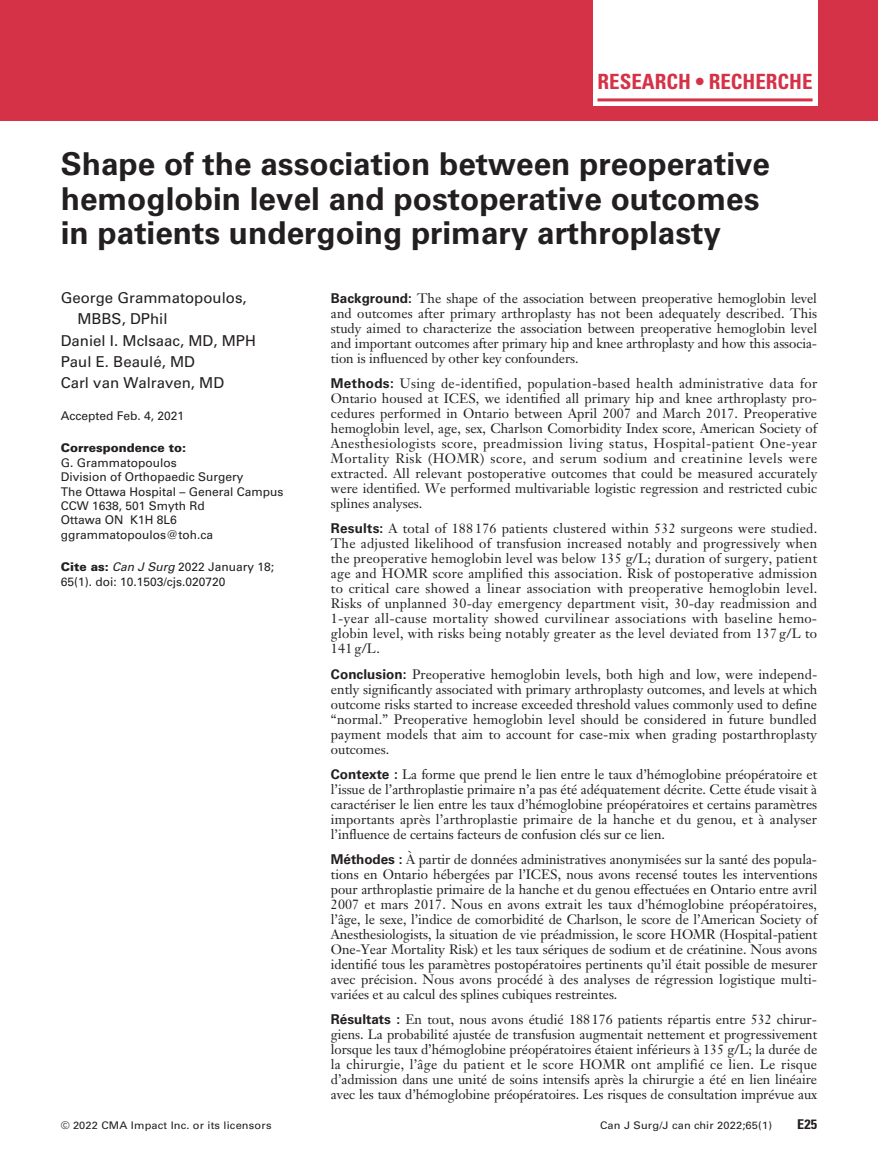
<style>
.page{position:relative;width:878px;height:1175px;background:#fff}
.page>*{position:absolute;margin:0;border:0;box-sizing:border-box;transform-origin:0 0}
.t1{font:700 31.5px/34.5px "Univers LT Std";color:#231f20}
.t2{font:700 condensed 21px "Univers LT Std";color:#d63247}
.t3{font:15px "Univers LT Std";color:#231f20}
.t4{font:13.5px/15px "Janson Text LT Std";letter-spacing:-.005em;color:#231f20;text-align:justify}
.t5{font:700 condensed 13.5px "Univers LT Std";color:#231f20;scale:1.05 1}
.t6{font:12px/14.4px "Univers LT Std";color:#231f20}
.t7{font:900 12px "Univers LT Std";color:#231f20}
.t8{font:10.5px "Univers LT Std";letter-spacing:.015em;color:#231f20;scale:1.05 1}
.s1{font-weight:900}
.s2{font-style:italic}
.s3{font-family:"Univers LT Std";font-weight:700}
</style>
<div class="page">
<div style="left:0;top:0;width:878px;height:120px;background:#d63247"></div>
<div style="left:593px;top:0;width:224px;height:106px;background:#fff"></div>
<hr style="left:597px;top:98px;width:215px;height:3px;background:#d63247">
<h2 class="t2" style="left:597px;top:69px;width:216px">RESEARCH • RECHERCHE</h2>
<h1 class="t1" style="left:61px;top:147px;width:710px">Shape of the association between preoperative hemoglobin level and postoperative outcomes in patients undergoing primary arthroplasty</h1>
<p class="t3" style="left:61px;top:289px;width:187px">George Grammatopoulos,</p>
<p class="t3" style="left:77px;top:310px;width:92px">MBBS, DPhil</p>
<p class="t3" style="left:61px;top:331px;width:197px">Daniel I. McIsaac, MD, MPH</p>
<p class="t3" style="left:61px;top:352px;width:136px">Paul E. Beaulé, MD</p>
<p class="t3" style="left:61px;top:373px;width:165px">Carl van Walraven, MD</p>
<p class="t6" style="left:61px;top:408px;width:125px">Accepted Feb. 4, 2021</p>
<p class="t7" style="left:61px;top:440px;width:127px">Correspondence to:</p>
<p class="t6" style="left:61px;top:455px;width:224px">G. Grammatopoulos<br>Division of Orthopaedic Surgery<br>The Ottawa Hospital – General Campus<br>CCW 1638, 501 Smyth Rd<br>Ottawa ON K1H 8L6 ggrammatopoulos@toh.ca</p>
<p class="t6" style="left:61px;top:560px;width:215px"><span class="s1">Cite as:</span> <span class="s2">Can J Surg</span> 2022 January 18;<br>65(1). doi: 10.1503/cjs.020720</p>
<p class="t4" style="left:331px;top:290px;width:488px"><span class="s3">Background:</span> The shape of the association between preoperative hemoglobin level and outcomes after primary arthroplasty has not been adequately described. This study aimed to characterize the association between preoperative hemoglobin level and important outcomes after primary hip and knee arthroplasty and how this associa&shy;tion is influenced by other key confounders.</p>
<p class="t4" style="left:331px;top:376px;width:488px"><span class="s3">Methods:</span> Using de-identified, population-based health administrative data for Ontario housed at ICES, we identified all primary hip and knee arthroplasty pro&shy;cedures performed in Ontario between April 2007 and March 2017. Preoperative hemoglobin level, age, sex, Charlson Comorbidity Index score, American Society of Anesthesiologists score, preadmission living status, Hospital-patient One-year Mortality Risk (HOMR) score, and serum sodium and creatinine levels were extracted. All relevant postoperative outcomes that could be measured accurately were identified. We performed multivariable logistic regression and restricted cubic splines analyses.</p>
<p class="t4" style="left:331px;top:521px;width:488px"><span class="s3">Results:</span> A total of 188 176 patients clustered within 532 surgeons were studied.<br>The adjusted likelihood of transfusion increased notably and progressively when the preoperative hemoglobin level was below 135 g/L; duration of surgery, patient age and HOMR score amplified this association. Risk of postoperative admission to critical care showed a linear association with preoperative hemoglobin level.<br>Risks of unplanned 30-day emergency department visit, 30-day readmission and 1-year all-cause mortality showed curvilinear associations with baseline hemo&shy;globin level, with risks being notably greater as the level deviated from 137 g/L to 141 g/L.</p>
<p class="t4" style="left:331px;top:666px;width:488px"><span class="s3">Conclusion:</span> Preoperative hemoglobin levels, both high and low, were independ&shy;ently significantly associated with primary arthroplasty outcomes, and levels at which outcome risks started to increase exceeded threshold values commonly used to define “normal.” Preoperative hemoglobin level should be considered in future bundled payment models that aim to account for case-mix when grading postarthroplasty outcomes.</p>
<p class="t4" style="left:331px;top:766px;width:488px"><span class="s3">Contexte :</span> La forme que prend le lien entre le taux d’hémoglobine préopératoire et l’issue de l’arthroplastie primaire n’a pas été adéquatement décrite. Cette étude visait à caractériser le lien entre les taux d’hémoglobine préopératoires et certains paramètres importants après l’arthroplastie primaire de la hanche et du genou, et à analyser l’influence de certains facteurs de confusion clés sur ce lien.</p>
<p class="t4" style="left:331px;top:851px;width:488px;text-align:left"><span class="s3">Méthodes :</span> À partir de données administratives anonymisées sur la santé des popula&shy;tions en Ontario hébergées par l’ICES, nous avons recensé toutes les interventions pour arthroplastie primaire de la hanche et du genou effectuées en Ontario entre avril 2007 et mars 2017. Nous en avons extrait les taux d’hémoglobine préopératoires, l’âge, le sexe, l’indice de comorbidité de Charlson, le score de l’American Society of Anesthesiologists, la situation de vie préadmission, le score HOMR (Hospital-patient One-Year Mortality Risk) et les taux sériques de sodium et de créatinine. Nous avons identifié tous les paramètres postopératoires pertinents qu’il était possible de mesurer avec précision. Nous avons procédé à des analyses de régression logistique multi-- variées et au calcul des splines cubiques restreintes.</p>
<p class="t4" style="left:331px;top:1012px;width:488px"><span class="s3">Résultats :</span> En tout, nous avons étudié 188176 patients répartis entre 532 chirur&shy;giens. La probabilité ajustée de transfusion augmentait nettement et progressivement lorsque les taux d’hémoglobine préopératoires étaient inférieurs à 135 g/L; la durée de la chirurgie, l’âge du patient et le score HOMR ont amplifié ce lien. Le risque d’admission dans une unité de soins intensifs après la chirurgie a été en lien linéaire avec les taux d’hémoglobine préopératoires. Les risques de consultation imprévue aux</p>
<p class="t8" style="left:61px;top:1119px;width:202px">© 2022 CMA Impact Inc. or its licensors</p>
<p class="t8" style="left:600px;top:1119px;width:165px">Can J Surg/J can chir 2022;65(1)</p>
<p class="t5" style="left:797px;top:1116px;width:21px">E25</p>
</div>
